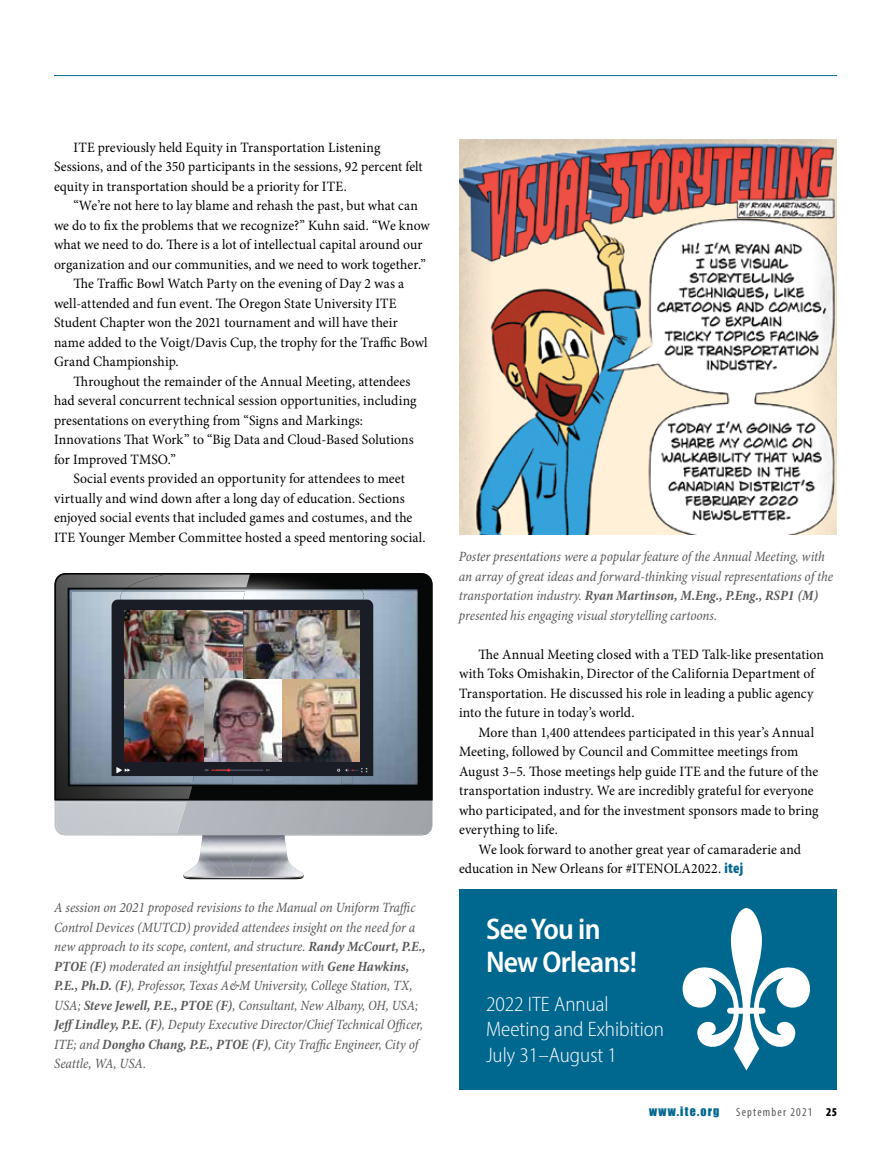
<style>
.page{position:relative;width:891px;height:1175px;background:#fff}
.page>*{position:absolute;margin:0;border:0;box-sizing:border-box;transform-origin:0 0}
.t1{font:600 semi-condensed 30px/33px "Myriad Pro";letter-spacing:-.025em;color:#fff}
.t2{font:300 semi-condensed 21px/25.5px "Myriad Pro";color:#fff}
.t3{font:14.25px/19.5px "Minion Pro";color:#000;scale:.96 1}
.t4{font:italic condensed 14.25px/19.5px "Minion Pro";letter-spacing:-.005em;color:#58595b}
.t5{font:condensed 12px "Myriad Pro";letter-spacing:.1em;color:#58595b}
.t6{font:12px "Impact";letter-spacing:.1em;color:#00678f}
.s1{font-weight:700}
.s2{font-family:"Myriad Pro";font-weight:900;font-stretch:condensed;font-size:15px;color:#00678f}
.s3{font-weight:900;color:#000}
</style>
<div class="page">
<img style="left:459px;top:140px;width:378px;height:394px">
<svg style="left:55px;top:573px;width:378px;height:306px"></svg>
<img style="left:124px;top:610px;width:236px;height:151px">
<div style="left:459px;top:889px;width:378px;height:200px;background:#00678f"></div>
<svg style="left:682px;top:908px;width:128px;height:162px"></svg>
<hr style="left:54px;top:75px;width:783px;height:1px;background:#00678f">
<p class="t3" style="left:54px;top:137px;width:386px;text-indent:19px">ITE previously held Equity in Transportation Listening<br>Sessions, and of the 350 participants in the sessions, 92 percent felt equity in transportation should be a priority for ITE.</p>
<p class="t3" style="left:74px;top:196px;width:360px">“We’re not here to lay blame and rehash the past, but what can</p>
<p class="t3" style="left:54px;top:215px;width:393px">we do to fix the problems that we recognize?” Kuhn said. “We know</p>
<p class="t3" style="left:54px;top:235px;width:386px">what we need to do. There is a lot of intellectual capital around our</p>
<p class="t3" style="left:54px;top:254px;width:389px">organization and our communities, and we need to work together.”</p>
<p class="t3" style="left:74px;top:274px;width:346px">The Traffic Bowl Watch Party on the evening of Day 2 was a</p>
<p class="t3" style="left:54px;top:293px;width:358px">well-attended and fun event. The Oregon State University ITE</p>
<p class="t3" style="left:54px;top:313px;width:360px">Student Chapter won the 2021 tournament and will have their</p>
<p class="t3" style="left:54px;top:332px;width:391px">name added to the Voigt/Davis Cup, the trophy for the Traffic Bowl</p>
<p class="t3" style="left:54px;top:352px;width:131px">Grand Championship.</p>
<p class="t3" style="left:74px;top:371px;width:353px">Throughout the remainder of the Annual Meeting, attendees</p>
<p class="t3" style="left:54px;top:391px;width:379px">had several concurrent technical session opportunities, including</p>
<p class="t3" style="left:54px;top:410px;width:323px">presentations on everything from “Signs and Markings:</p>
<p class="t3" style="left:54px;top:430px;width:376px">Innovations That Work” to “Big Data and Cloud-Based Solutions</p>
<p class="t3" style="left:54px;top:449px;width:129px">for Improved TMSO.”</p>
<p class="t3" style="left:74px;top:469px;width:347px">Social events provided an opportunity for attendees to meet</p>
<p class="t3" style="left:54px;top:488px;width:367px">virtually and wind down after a long day of education. Sections</p>
<p class="t3" style="left:54px;top:508px;width:375px">enjoyed social events that included games and costumes, and the</p>
<p class="t3" style="left:54px;top:527px;width:389px">ITE Younger Member Committee hosted a speed mentoring social.</p>
<p class="t4" style="left:54px;top:898px;width:373px">A session on 2021 proposed revisions to the Manual on Uniform Traffic Control Devices (MUTCD) provided attendees insight on the need for a new approach to its scope, content, and structure. <span class="s1">Randy McCourt, P.E., PTOE (F)</span> moderated an insightful presentation with <span class="s1">Gene Hawkins, P.E., Ph.D. (F)</span>, Professor, Texas A&amp;M University, College Station, TX, USA; <span class="s1">Steve Jewell, P.E., PTOE (F)</span>, Consultant, New Albany, OH, USA; <span class="s1">Jeff Lindley, P.E. (F)</span>, Deputy Executive Director/Chief Technical Officer, ITE; and <span class="s1">Dongho Chang, P.E., PTOE (F)</span>, City Traffic Engineer, City of Seattle, WA, USA.</p>
<p class="t4" style="left:459px;top:547px;width:376px">Poster presentations were a popular feature of the Annual Meeting, with an array of great ideas and forward-thinking visual representations of the transportation industry. <span class="s1">Ryan Martinson, M.Eng., P.Eng., RSP1 (M) </span>presented his engaging visual storytelling cartoons.</p>
<p class="t3" style="left:459px;top:644px;width:382px;text-indent:19px">The Annual Meeting closed with a TED Talk-like presentation with Toks Omishakin, Director of the California Department of Transportation. He discussed his role in leading a public agency into the future in today’s world.</p>
<p class="t3" style="left:459px;top:722px;width:376px;text-indent:19px">More than 1,400 attendees participated in this year’s Annual Meeting, followed by Council and Committee meetings from August 3–5. Those meetings help guide ITE and the future of the transportation industry. We are incredibly grateful for everyone who participated, and for the investment sponsors made to bring everything to life.</p>
<p class="t3" style="left:459px;top:839px;width:358px;text-indent:19px">We look forward to another great year of camaraderie and education in New Orleans for #ITENOLA2022. <span class="s2">itej</span></p>
<h1 class="t1" style="left:486px;top:911px;width:152px">See You in<br>New Orleans!</h1>
<h2 class="t2" style="left:486px;top:990px;width:180px">2022 ITE Annual<br>Meeting and Exhibition<br>July 31–August 1</h2>
<p class="t6" style="left:649px;top:1102px;width:72px">WWW.ITE.ORG</p>
<p class="t5" style="left:736px;top:1105px;width:102px">September 2021 <span class="s3">25</span></p>
</div>
